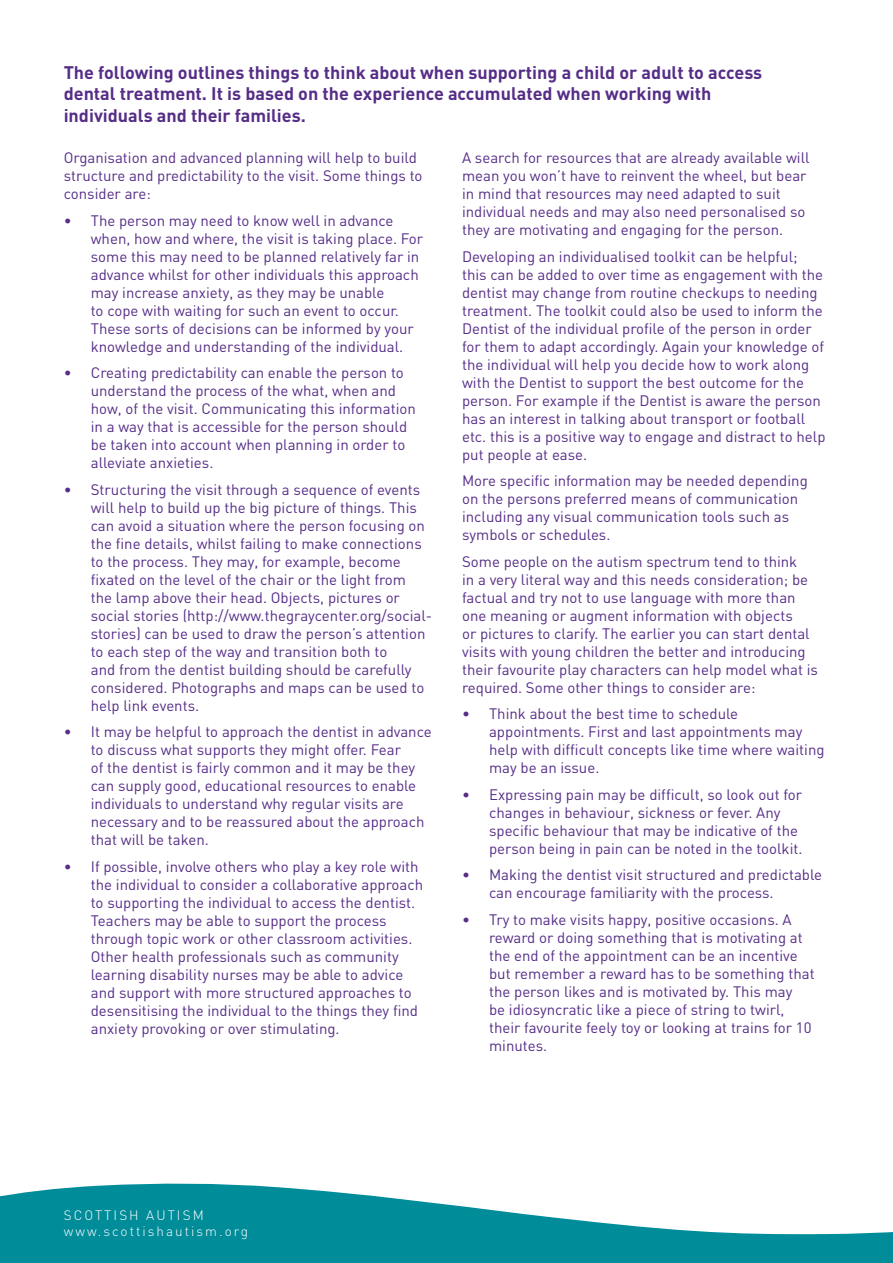
<style>
.page{position:relative;width:893px;height:1263px;background:#fff}
.page>*{position:absolute;margin:0;border:0;box-sizing:border-box;transform-origin:0 0}
.t1{font:700 18px/21.6px "DIN";color:#562d87}
.t2{font:15px/18px "DIN";color:#562d87}
.t3{font:300 13.5px/16.2px "DIN";letter-spacing:.15em;color:#fff}
</style>
<div class="page">
<svg style="left:0;top:1183px;width:893px;height:80px;fill:#008c99"></svg>
<p class="t1" style="left:64px;top:61px;width:700px">The following outlines things to think about when supporting a child or adult to access dental treatment. It is based on the experience accumulated when working with individuals and their families.</p>
<p class="t2" style="left:64px;top:148px;width:360px">Organisation and advanced planning will help to build structure and predictability to the visit. Some things to consider are:</p>
<p class="t2" style="left:91px;top:211px;width:334px;text-indent:-27px">• The person may need to know well in advance when, how and where, the visit is taking place. For some this may need to be planned relatively far in advance whilst for other individuals this approach may increase anxiety, as they may be unable<br>to cope with waiting for such an event to occur.<br>These sorts of decisions can be informed by your knowledge and understanding of the individual.</p>
<p class="t2" style="left:91px;top:363px;width:327px;text-indent:-27px">• Creating predictability can enable the person to understand the process of the what, when and how, of the visit. Communicating this information in a way that is accessible for the person should be taken into account when planning in order to alleviate anxieties.</p>
<p class="t2" style="left:91px;top:480px;width:343px;text-indent:-27px">• Structuring the visit through a sequence of events will help to build up the big picture of things. This can avoid a situation where the person focusing on the fine details, whilst failing to make connections to the process. They may, for example, become fixated on the level of the chair or the light from<br>the lamp above their head. Objects, pictures or social stories (http://www.thegraycenter.org/social&shy;stories) can be used to draw the person’s attention to each step of the way and transition both to<br>and from the dentist building should be carefully considered. Photographs and maps can be used to help link events.</p>
<p class="t2" style="left:91px;top:722px;width:343px;text-indent:-27px">• It may be helpful to approach the dentist in advance to discuss what supports they might offer. Fear<br>of the dentist is fairly common and it may be they can supply good, educational resources to enable individuals to understand why regular visits are necessary and to be reassured about the approach that will be taken.</p>
<p class="t2" style="left:91px;top:857px;width:334px;text-indent:-27px">• If possible, involve others who play a key role with the individual to consider a collaborative approach to supporting the individual to access the dentist.<br>Teachers may be able to support the process through topic work or other classroom activities.<br>Other health professionals such as community learning disability nurses may be able to advice and support with more structured approaches to desensitising the individual to the things they find anxiety provoking or over stimulating.</p>
<p class="t2" style="left:462px;top:148px;width:349px">A search for resources that are already available will mean you won’t have to reinvent the wheel, but bear in mind that resources may need adapted to suit individual needs and may also need personalised so they are motivating and engaging for the person.</p>
<p class="t2" style="left:462px;top:247px;width:365px">Developing an individualised toolkit can be helpful; this can be added to over time as engagement with the dentist may change from routine checkups to needing treatment. The toolkit could also be used to inform the Dentist of the individual profile of the person in order for them to adapt accordingly. Again your knowledge of the individual will help you decide how to work along with the Dentist to support the best outcome for the person. For example if the Dentist is aware the person has an interest in talking about transport or football etc. this is a positive way to engage and distract to help put people at ease.</p>
<p class="t2" style="left:462px;top:471px;width:347px">More specific information may be needed depending on the persons preferred means of communication including any visual communication tools such as symbols or schedules.</p>
<p class="t2" style="left:462px;top:552px;width:357px">Some people on the autism spectrum tend to think<br>in a very literal way and this needs consideration; be factual and try not to use language with more than one meaning or augment information with objects<br>or pictures to clarify. The earlier you can start dental visits with young children the better and introducing their favourite play characters can help model what is required. Some other things to consider are:</p>
<p class="t2" style="left:489px;top:704px;width:337px;text-indent:-27px">• Think about the best time to schedule appointments. First and last appointments may help with difficult concepts like time where waiting may be an issue.</p>
<p class="t2" style="left:489px;top:785px;width:315px;text-indent:-27px">• Expressing pain may be difficult, so look out for changes in behaviour, sickness or fever. Any specific behaviour that may be indicative of the person being in pain can be noted in the toolkit.</p>
<p class="t2" style="left:489px;top:865px;width:335px;text-indent:-27px">• Making the dentist visit structured and predictable can encourage familiarity with the process.</p>
<p class="t2" style="left:489px;top:910px;width:327px;text-indent:-27px">• Try to make visits happy, positive occasions. A reward or doing something that is motivating at the end of the appointment can be an incentive but remember a reward has to be something that the person likes and is motivated by. This may<br>be idiosyncratic like a piece of string to twirl, their favourite feely toy or looking at trains for 10 minutes.</p>
<p class="t3" style="left:64px;top:1207px;width:186px">SCOTTISH AUTISM www.scottishautism.org</p>
</div>
